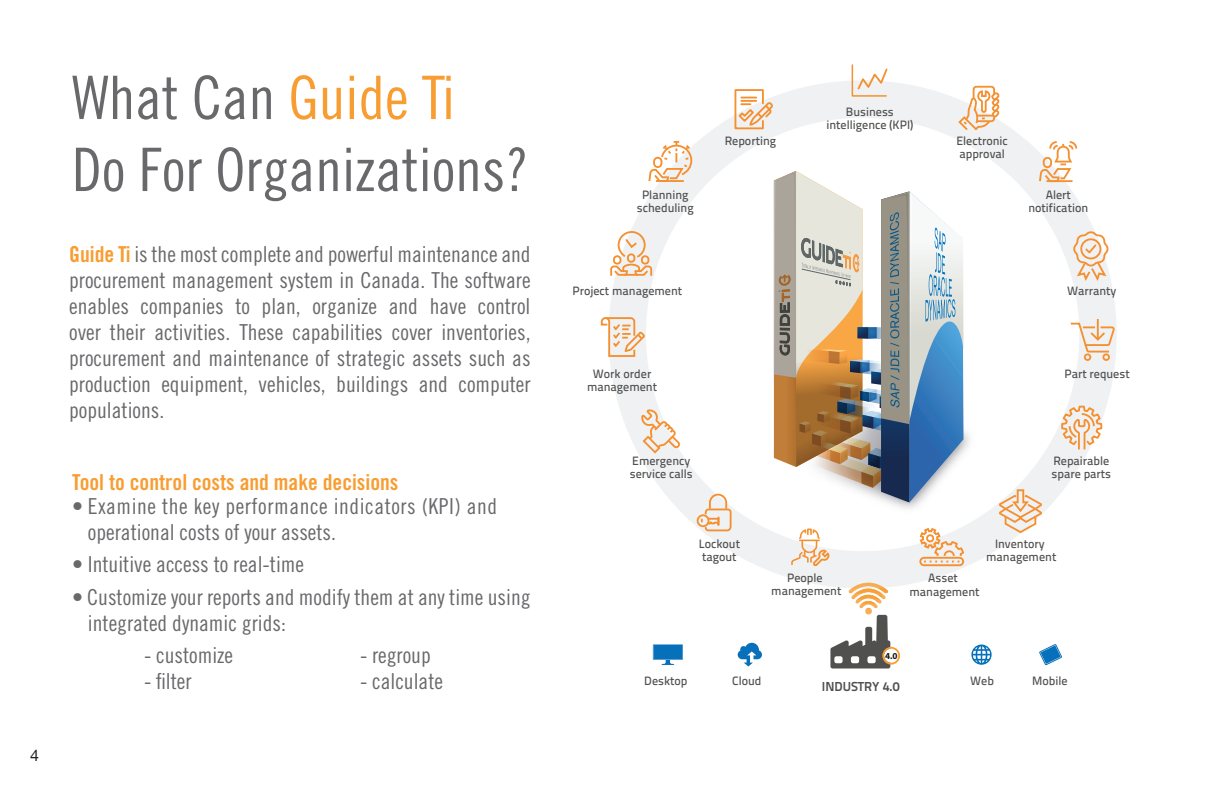
<style>
.page{position:relative;width:1224px;height:792px;background:#fff}
.page>*{position:absolute;margin:0;border:0;box-sizing:border-box;transform-origin:0 0}
.t1{font:60px/72px "Trade Gothic Cond Eighteen";color:#69696c}
.t2{font:22px/26px "Trade Gothic Cond Eighteen";color:#69696c}
.t3{font:22px/26px "Trade Gothic Cond Eighteen";letter-spacing:.025em;color:#69696c}
.t4{font:22px "Trade Gothic Bold Cond Twenty";color:#f89d31}
.t5{font:16px "Helvetica Neue";color:#231f20}
.t6{font:13px "Titillium Text 25 L 800 wt";color:#50504f}
.t7{font:12.2px/13px "Titillium Text 25 L 600 wt";color:#50504f;text-align:center}
.t8{font:700 9.2px "Myriad Pro";color:#101415}
.s1{color:#f89d31}
.s2{font-family:"Trade Gothic Bold Cond Twenty";color:#f89d31}
</style>
<div class="page">
<svg style="left:609px;top:81px;width:508px;height:505px"></svg>
<svg style="left:653px;top:644px;width:30px;height:21px"></svg>
<svg style="left:1039px;top:644px;width:23px;height:21px"></svg>
<svg style="left:738px;top:643px;width:24px;height:24px"></svg>
<svg style="left:971px;top:644px;width:21px;height:21px"></svg>
<img style="left:768px;top:383px;width:231px;height:154px">
<svg style="left:774px;top:171px;width:190px;height:332px"></svg>
<svg style="left:997px;top:488px;width:47px;height:46px"></svg>
<div style="left:1084px;top:353px;width:7px;height:8px;border:2px solid #f59030;border-radius:50%"></div>
<div style="left:1102px;top:353px;width:8px;height:8px;border:2px solid #f59030;border-radius:50%"></div>
<svg style="left:1069px;top:321px;width:46px;height:32px"></svg>
<hr style="left:1097px;top:319px;width:2px;height:20px;background:#f59030">
<svg style="left:1071px;top:229px;width:40px;height:54px"></svg>
<svg style="left:734px;top:88px;width:41px;height:53px"></svg>
<svg style="left:1060px;top:405px;width:43px;height:46px"></svg>
<svg style="left:640px;top:408px;width:42px;height:47px"></svg>
<svg style="left:957px;top:85px;width:44px;height:47px"></svg>
<svg style="left:790px;top:528px;width:41px;height:40px"></svg>
<div style="left:919px;top:557px;width:45px;height:9px;border:2px solid #f59030;border-radius:4px"></div>
<svg style="left:918px;top:527px;width:48px;height:35px"></svg>
<svg style="left:1038px;top:140px;width:40px;height:43px"></svg>
<svg style="left:609px;top:230px;width:44px;height:48px"></svg>
<svg style="left:600px;top:316px;width:47px;height:42px"></svg>
<svg style="left:851px;top:64px;width:38px;height:33px"></svg>
<div style="left:697px;top:514px;width:12px;height:13px;border:2px solid #f59030;border-radius:50%"></div>
<svg style="left:701px;top:493px;width:31px;height:39px"></svg>
<svg style="left:830px;top:583px;width:70px;height:86px"></svg>
<svg style="left:648px;top:141px;width:45px;height:42px"></svg>
<p class="t5" style="left:30px;top:744px;width:10px">4</p>
<h1 class="t1" style="left:72px;top:61px;width:458px">What Can <span class="s1">Guide Ti<br></span>Do For Organizations?</h1>
<p class="t2" style="left:69px;top:241px;width:463px;text-align:justify"><span class="s2">Guide Ti</span> is the most complete and powerful maintenance and procurement management system in Canada. The software enables companies to plan, organize and have control over their activities. These capabilities cover inventories, procurement and maintenance of strategic assets such as production equipment, vehicles, buildings and computer populations.</p>
<p class="t4" style="left:72px;top:468px;width:328px">Tool to control costs and make decisions</p>
<p class="t3" style="left:88px;top:493px;width:411px;text-indent:-16px">• Examine the key performance indicators (KPI) and operational costs of your assets.</p>
<p class="t2" style="left:72px;top:551px;width:234px">• Intuitive access to real-time</p>
<p class="t2" style="left:88px;top:584px;width:444px;text-indent:-16px">• Customize your reports and modify them at any time using integrated dynamic grids:</p>
<p class="t2" style="left:144px;top:642px;width:91px">- customize</p>
<p class="t2" style="left:360px;top:642px;width:72px">- regroup</p>
<p class="t2" style="left:144px;top:668px;width:49px">- filter</p>
<p class="t2" style="left:360px;top:668px;width:85px">- calculate</p>
<p class="t7" style="left:637px;top:188px;width:58px">Planning scheduling</p>
<p class="t7" style="left:572px;top:283px;width:111px">Project management</p>
<p class="t7" style="left:725px;top:134px;width:53px">Reporting</p>
<p class="t7" style="left:826px;top:105px;width:88px">Business intelligence (KPI)</p>
<p class="t7" style="left:956px;top:134px;width:53px;text-align:left">Electronic approval</p>
<p class="t7" style="left:1028px;top:188px;width:61px">Alert notification</p>
<p class="t7" style="left:1067px;top:283px;width:51px">Warranty</p>
<p class="t7" style="left:587px;top:366px;width:72px">Work order management</p>
<p class="t7" style="left:1064px;top:366px;width:67px">Part request</p>
<p class="t7" style="left:630px;top:454px;width:65px;text-align:left">Emergency service calls</p>
<p class="t7" style="left:699px;top:536px;width:43px;text-align:left">Lockout tagout</p>
<p class="t7" style="left:771px;top:571px;width:72px">People management</p>
<p class="t7" style="left:1052px;top:454px;width:61px;text-align:left">Repairable spare parts</p>
<p class="t7" style="left:986px;top:536px;width:72px">Inventory management</p>
<p class="t7" style="left:909px;top:571px;width:72px">Asset management</p>
<p class="t8" style="left:885px;top:650px;width:14px">4.0</p>
<p class="t7" style="left:644px;top:673px;width:45px">Desktop</p>
<p class="t7" style="left:732px;top:673px;width:31px">Cloud</p>
<p class="t7" style="left:970px;top:673px;width:25px">Web</p>
<p class="t7" style="left:1032px;top:673px;width:37px">Mobile</p>
<p class="t6" style="left:822px;top:677px;width:79px">INDUSTRY 4.0</p>
</div>
